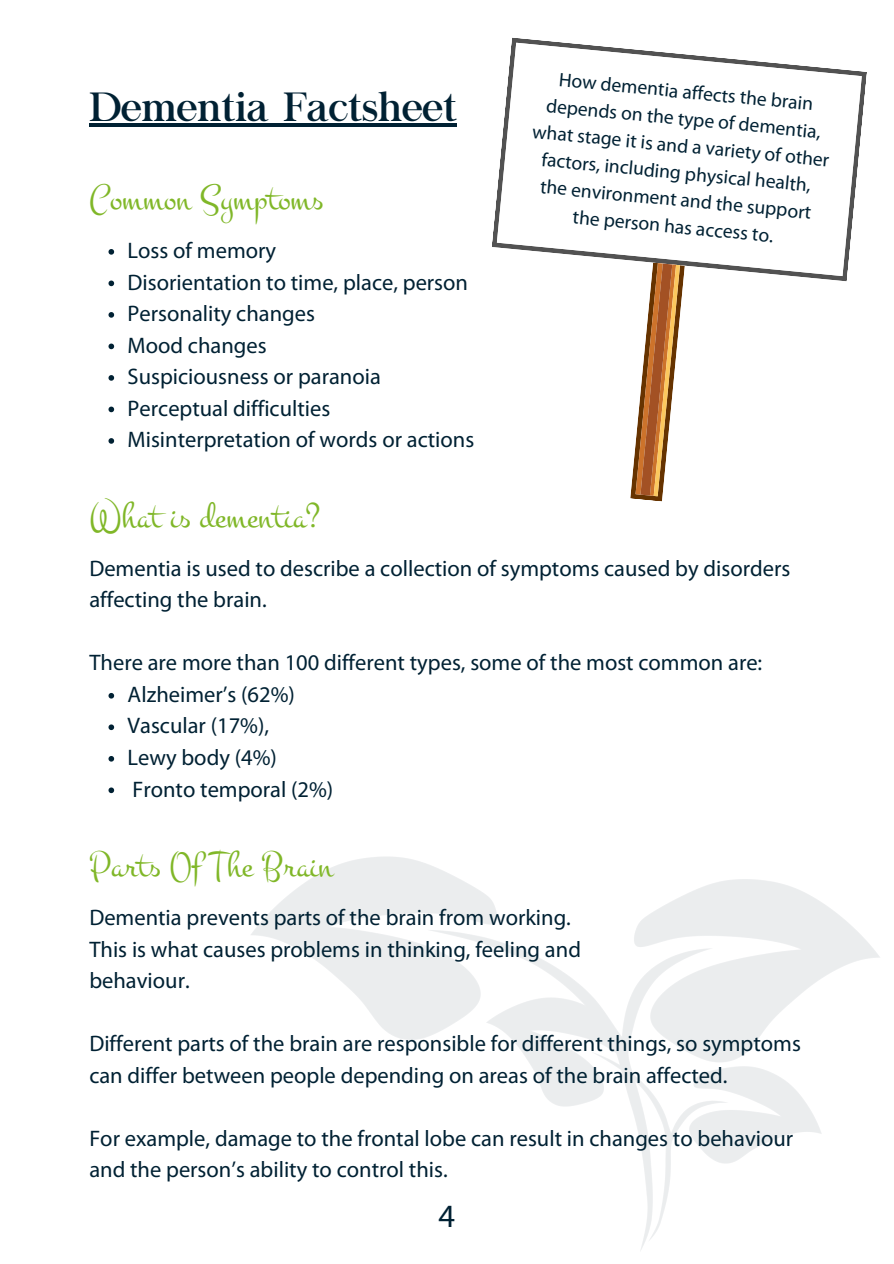
<style>
.page{position:relative;width:894px;height:1264px;background:#fff}
.page>*{position:absolute;margin:0;border:0;box-sizing:border-box;transform-origin:0 0}
.t1{font:40.5px "Chapaza";color:#002133}
.t2{font:37.5px "Montez";color:#80b728}
.t3{font:32.55px "Myriad Pro";color:#002133}
.t4{font:22.5px/31.5px "Myriad Pro";color:#002133}
.t5{font:19.5px/27.2px "Myriad Pro";color:#002133;text-align:center}
</style>
<div class="page">
<svg style="left:492px;top:37px;width:374px;height:244px"></svg>
<svg style="left:496px;top:43px;width:365px;height:233px"></svg>
<svg style="left:630px;top:263px;width:54px;height:238px"></svg>
<hr style="left:89px;top:123px;width:368px;height:4px;background:#002133">
<svg style="left:108px;top:249px;width:6px;height:6px"></svg>
<svg style="left:108px;top:280px;width:6px;height:6px"></svg>
<svg style="left:108px;top:312px;width:6px;height:6px"></svg>
<svg style="left:108px;top:343px;width:6px;height:6px"></svg>
<svg style="left:108px;top:375px;width:6px;height:6px"></svg>
<svg style="left:108px;top:406px;width:6px;height:6px"></svg>
<svg style="left:108px;top:438px;width:6px;height:6px"></svg>
<svg style="left:108px;top:693px;width:6px;height:5px"></svg>
<svg style="left:108px;top:724px;width:6px;height:6px"></svg>
<svg style="left:108px;top:756px;width:6px;height:5px"></svg>
<svg style="left:108px;top:787px;width:6px;height:6px"></svg>
<p class="t1" style="left:89px;top:92px;width:369px">Dementia Factsheet</p>
<p class="t2" style="left:89px;top:175px;width:236px">Common Symptoms</p>
<p class="t4" style="left:128px;top:237px;width:150px">Loss of memory</p>
<p class="t4" style="left:128px;top:268px;width:342px">Disorientation to time, place, person</p>
<h1 class="t4" style="left:128px;top:300px;width:189px">Personality changes</h1>
<h1 class="t4" style="left:128px;top:331px;width:140px">Mood changes</h1>
<p class="t4" style="left:128px;top:363px;width:255px">Suspiciousness or paranoia</p>
<p class="t4" style="left:128px;top:394px;width:204px">Perceptual difficulties</p>
<p class="t4" style="left:128px;top:426px;width:348px">Misinterpretation of words or actions</p>
<p class="t2" style="left:89px;top:493px;width:232px">What is dementia?</p>
<p class="t5" style="left:560px;top:66px;width:257px;rotate:6deg">How dementia affects the brain</p>
<p class="t5" style="left:534px;top:118px;width:299px;rotate:6deg">what stage it is and a variety of other factors, including physical health,</p>
<p class="t5" style="left:547px;top:92px;width:277px;rotate:6deg">depends on the type of dementia,</p>
<h1 class="t5" style="left:541px;top:173px;width:273px;rotate:6deg">the environment and the support the person has access to.</h1>
<p class="t4" style="left:89px;top:554px;width:702px">Dementia is used to describe a collection of symptoms caused by disorders affecting the brain.</p>
<p class="t4" style="left:89px;top:649px;width:674px">There are more than 100 different types, some of the most common are:</p>
<p class="t4" style="left:128px;top:680px;width:169px">Alzheimer’s (62%)</p>
<h1 class="t4" style="left:128px;top:712px;width:143px">Vascular (17%),</h1>
<h2 class="t4" style="left:128px;top:743px;width:151px">Lewy body (4%)</h2>
<h2 class="t4" style="left:132px;top:775px;width:202px">Fronto temporal (2%)</h2>
<p class="t2" style="left:89px;top:842px;width:245px">Parts Of The Brain</p>
<p class="t4" style="left:89px;top:903px;width:493px">Dementia prevents parts of the brain from working.<br>This is what causes problems in thinking, feeling and behaviour.</p>
<p class="t4" style="left:89px;top:1029px;width:713px">Different parts of the brain are responsible for different things, so symptoms can differ between people depending on areas of the brain affected.</p>
<p class="t4" style="left:89px;top:1124px;width:705px">For example, damage to the frontal lobe can result in changes to behaviour and the person’s ability to control this.</p>
<h2 class="t3" style="left:438px;top:1202px;width:18px">4</h2>
</div>
